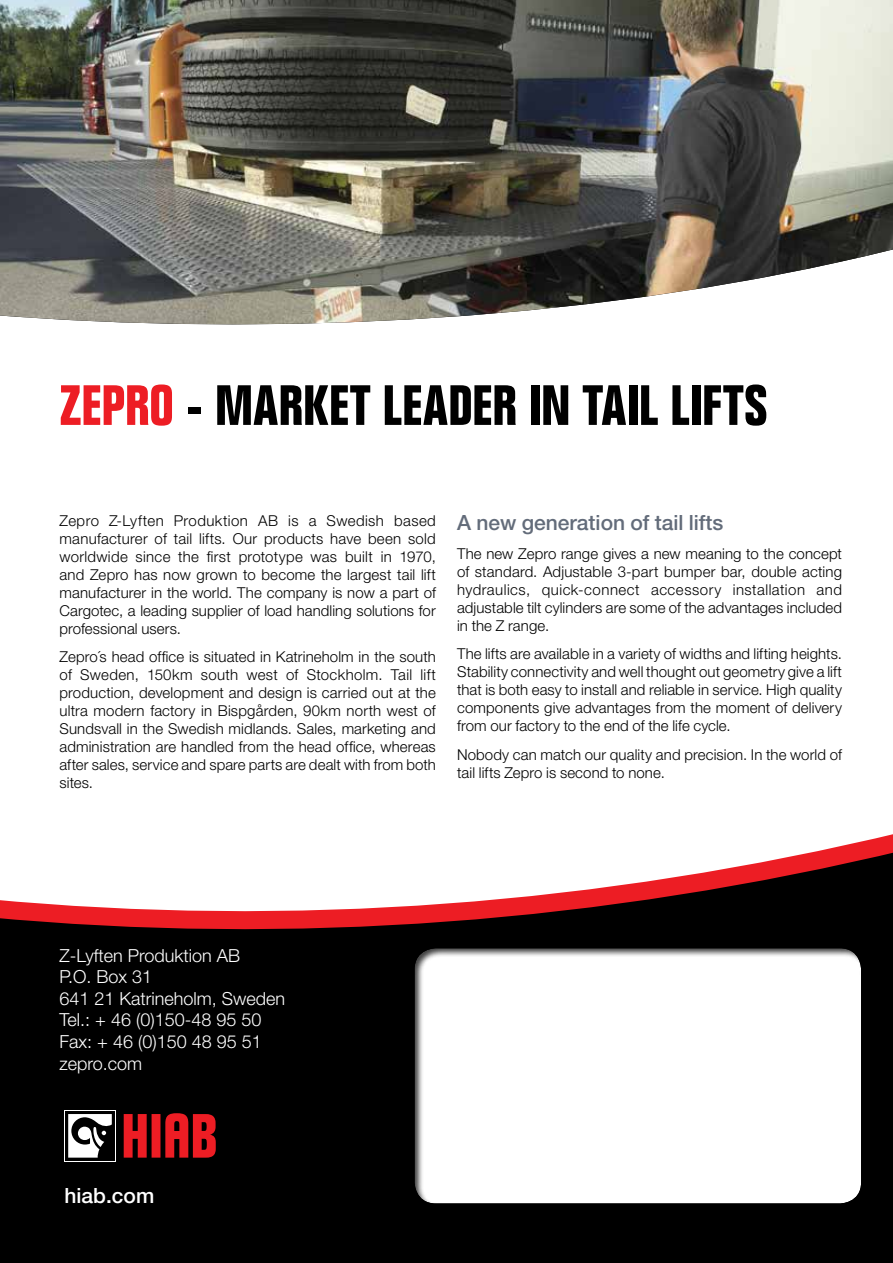
<style>
.page{position:relative;width:893px;height:1263px;background:#fff}
.page>*{position:absolute;margin:0;border:0;box-sizing:border-box;transform-origin:0 0}
.t1{font:700 condensed 55.5px "Folio Std";color:#000}
.t2{font:500 21px "Helvetica Neue LT Std";color:#636c7a}
.t3{font:500 21px "Helvetica Neue LT Std";color:#fff}
.t4{font:300 18px/21.6px "Helvetica Neue LT Std";color:#fff}
.t5{font:300 15px/18px "Helvetica Neue LT Std";letter-spacing:.005em;color:#000;text-align:justify}
.s1{color:#ed1d24}
</style>
<div class="page">
<div style="left:0;top:934px;width:893px;height:329px;background:#000"></div>
<img style="left:0;top:0;width:893px;height:325px">
<svg style="left:0;top:834px;width:893px;height:100px"></svg>
<div style="left:413px;top:945px;width:448px;height:260px;background:#000;opacity:.75"></div>
<svg style="left:64px;top:1110px;width:52px;height:51px"></svg>
<div style="left:65px;top:1111px;width:50px;height:49px;background:#000"></div>
<svg style="left:68px;top:1114px;width:44px;height:43px"></svg>
<svg style="left:124px;top:1113px;width:92px;height:45px;background:#a51419"></svg>
<h1 class="t1" style="left:60px;top:375px;width:709px"><span class="s1">ZEPRO</span> - MARKET LEADER IN TAIL LIFTS</h1>
<p class="t5" style="left:60px;top:511px;width:378px">Zepro Z-Lyften Produktion AB is a Swedish based manufacturer of tail lifts. Our products have been sold worldwide since the first prototype was built in 1970, and Zepro has now grown to become the largest tail lift manufacturer in the world. The company is now a part of Cargotec, a leading supplier of load handling solutions for professional users.</p>
<p class="t5" style="left:60px;top:648px;width:378px">Zepro´s head office is situated in Katrineholm in the south of Sweden, 150km south west of Stockholm. Tail lift production, development and design is carried out at the ultra modern factory in Bispgården, 90km north west of Sundsvall in the Swedish midlands. Sales, marketing and administration are handled from the head office, whereas after sales, service and spare parts are dealt with from both sites.</p>
<h2 class="t2" style="left:457px;top:510px;width:268px">A new generation of tail lifts</h2>
<p class="t5" style="left:457px;top:544px;width:386px">The new Zepro range gives a new meaning to the concept of standard. Adjustable 3-part bumper bar, double acting hydraulics, quick-connect accessory installation and adjustable tilt cylinders are some of the advantages included in the Z range.</p>
<p class="t5" style="left:457px;top:645px;width:386px">The lifts are available in a variety of widths and lifting heights.<br>Stability connectivity and well thought out geometry give a lift that is both easy to install and reliable in service. High quality components give advantages from the moment of delivery from our factory to the end of the life cycle.</p>
<p class="t5" style="left:457px;top:745px;width:386px">Nobody can match our quality and precision. In the world of tail lifts Zepro is second to none.</p>
<p class="t4" style="left:60px;top:944px;width:227px">Z-Lyften Produktion AB<br>P.O. Box 31<br>641 21 Katrineholm, Sweden<br>Tel.: + 46 (0)150-48 95 50<br>Fax: + 46 (0)150 48 95 51 zepro.com</p>
<h2 class="t3" style="left:64px;top:1183px;width:91px">hiab.com</h2>
</div>
